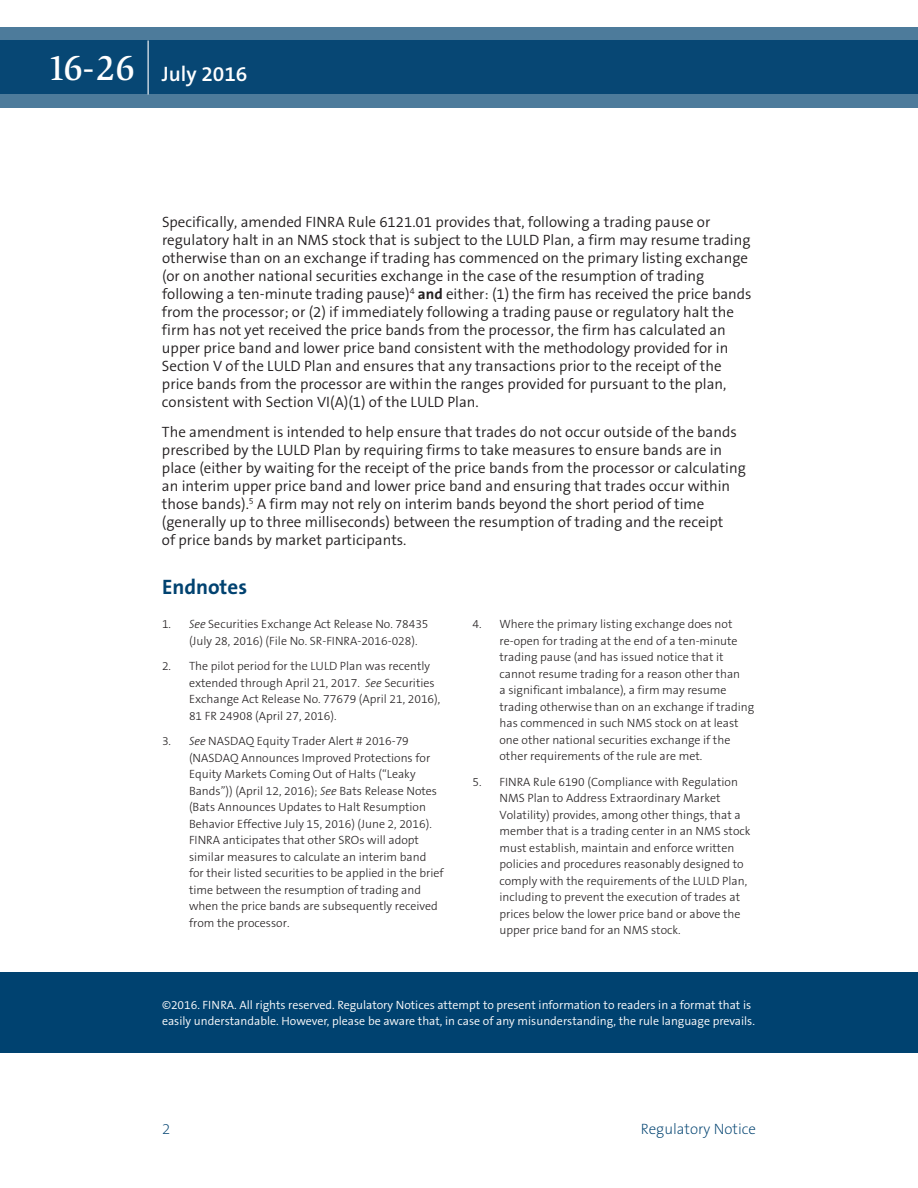
<style>
.page{position:relative;width:918px;height:1188px;background:#fff}
.page>*{position:absolute;margin:0;border:0;box-sizing:border-box;transform-origin:0 0}
.t1{font:600 21px "The Sans B6";color:#fff}
.t2{font:700 21px "The Sans B7";color:#004270}
.t3{font:300 15px/18px "The Sans B4";color:#231f20}
.t4{font:200 15px "The Sans B2";color:#004270}
.t5{font:300 12px/16.5px "The Sans B3";color:#231f20}
.t6{font:300 12px/16.5px "The Sans B4";color:#fff}
.s1{font-family:"Slimbach LT";font-weight:500;font-size:36px}
.s2{font-family:"The Sans B7";font-weight:700}
.s3{font-style:italic}
</style>
<div class="page">
<div style="left:0;top:972px;width:918px;height:81px;background:#004270"></div>
<svg style="left:0;top:27px;width:918px;height:81px;background:#1e5881"></svg>
<hr style="left:148px;top:40px;width:1px;height:54px;background:#fff">
<h1 class="t1" style="left:47px;top:62px;width:202px"><span class="s1">16-26</span> July 2016</h1>
<p class="t3" style="left:162px;top:213px;width:591px">Specifically, amended FINRA Rule 6121.01 provides that, following a trading pause or regulatory halt in an NMS stock that is subject to the LULD Plan, a firm may resume trading otherwise than on an exchange if trading has commenced on the primary listing exchange (or on another national securities exchange in the case of the resumption of trading following a ten-minute trading pause)<sup>4</sup> <span class="s2">and</span> either: (1) the firm has received the price bands from the processor; or (2) if immediately following a trading pause or regulatory halt the firm has not yet received the price bands from the processor, the firm has calculated an upper price band and lower price band consistent with the methodology provided for in Section V of the LULD Plan and ensures that any transactions prior to the receipt of the price bands from the processor are within the ranges provided for pursuant to the plan, consistent with Section VI(A)(1) of the LULD Plan.</p>
<p class="t3" style="left:162px;top:423px;width:585px">The amendment is intended to help ensure that trades do not occur outside of the bands prescribed by the LULD Plan by requiring firms to take measures to ensure bands are in place (either by waiting for the receipt of the price bands from the processor or calculating an interim upper price band and lower price band and ensuring that trades occur within those bands).<sup>5</sup> A firm may not rely on interim bands beyond the short period of time (generally up to three milliseconds) between the resumption of trading and the receipt<br>of price bands by market participants.</p>
<h1 class="t2" style="left:162px;top:576px;width:87px">Endnotes</h1>
<p class="t5" style="left:189px;top:616px;width:241px;text-indent:-27px">1. <span class="s3">See</span> Securities Exchange Act Release No. 78435 (July 28, 2016) (File No. SR-FINRA-2016-028).</p>
<p class="t5" style="left:189px;top:658px;width:253px;text-indent:-27px">2. The pilot period for the LULD Plan was recently extended through April 21, 2017. <span class="s3">See</span> Securities Exchange Act Release No. 77679 (April 21, 2016), 81 FR 24908 (April 27, 2016).</p>
<p class="t5" style="left:189px;top:733px;width:256px;text-indent:-27px">3. <span class="s3">See</span> NASDAQ Equity Trader Alert # 2016-79 (NASDAQ Announces Improved Protections for Equity Markets Coming Out of Halts (“Leaky Bands”)) (April 12, 2016); <span class="s3">See</span> Bats Release Notes (Bats Announces Updates to Halt Resumption Behavior Effective July 15, 2016) (June 2, 2016).<br>FINRA anticipates that other SROs will adopt similar measures to calculate an interim band for their listed securities to be applied in the brief time between the resumption of trading and when the price bands are subsequently received from the processor.</p>
<p class="t5" style="left:500px;top:616px;width:256px;text-indent:-27px">4. Where the primary listing exchange does not re-open for trading at the end of a ten-minute trading pause (and has issued notice that it cannot resume trading for a reason other than<br>a significant imbalance), a firm may resume trading otherwise than on an exchange if trading has commenced in such NMS stock on at least one other national securities exchange if the other requirements of the rule are met.</p>
<p class="t5" style="left:500px;top:774px;width:253px;text-indent:-27px">5. FINRA Rule 6190 (Compliance with Regulation NMS Plan to Address Extraordinary Market Volatility) provides, among other things, that a member that is a trading center in an NMS stock must establish, maintain and enforce written policies and procedures reasonably designed to comply with the requirements of the LULD Plan, including to prevent the execution of trades at prices below the lower price band or above the upper price band for an NMS stock.</p>
<p class="t6" style="left:162px;top:997px;width:594px">©2016. FINRA. All rights reserved. Regulatory Notices attempt to present information to readers in a format that is easily understandable. However, please be aware that, in case of any misunderstanding, the rule language prevails.</p>
<p class="t4" style="left:162px;top:1121px;width:10px">2</p>
<p class="t4" style="left:641px;top:1121px;width:117px">Regulatory Notice</p>
</div>
